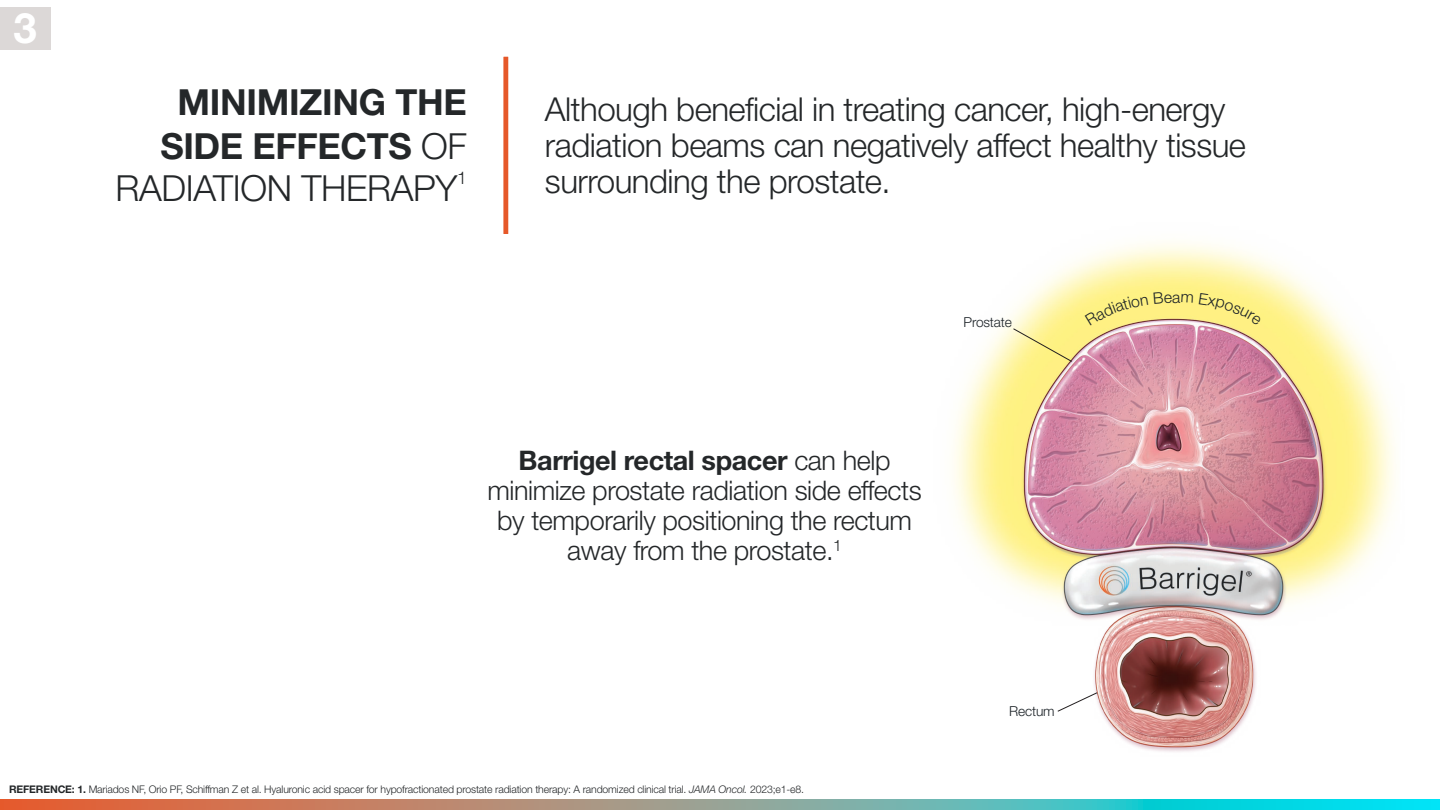
<style>
.page{position:relative;width:1440px;height:810px;background:#fff}
.page>*{position:absolute;margin:0;border:0;box-sizing:border-box;transform-origin:0 0}
.t1{font:700 42px "Helvetica Neue LT Std";color:#fff}
.t2{font:700 36px/42.8px "Helvetica Neue LT Std";letter-spacing:-.01em;color:#242729;text-align:right}
.t3{font:300 33px/36px "Helvetica Neue LT Std";letter-spacing:-.015em;color:#242729}
.t4{font:300 27px/30px "Helvetica Neue LT Std";letter-spacing:-.015em;color:#242729;text-align:center}
.t5{font:300 17.55px "Helvetica Neue LT Std";color:#242729}
.t6{font:300 15.75px "Helvetica Neue LT Std";color:#1c2227}
.t7{font:300 13.65px "Helvetica Neue LT Std";letter-spacing:-.01em;color:#1c2227}
.t8{font:300 10.5px "Helvetica Neue LT Std";letter-spacing:-.015em;color:#242729}
.s1{font-weight:300}
.s2{font-weight:700}
.s3{font-style:italic}
</style>
<div class="page">
<svg style="left:0;top:800px;width:837px;height:10px;background:#bc856a"></svg>
<div style="left:0;top:7px;width:51px;height:43px;background:#dcd8d7"></div>
<hr style="left:504px;top:57px;width:4px;height:177px;background:#e65829">
<img style="left:837px;top:243px;width:603px;height:567px">
<svg style="left:1057px;top:692px;width:40px;height:20px"></svg>
<svg style="left:1013px;top:328px;width:59px;height:34px;background:#f6eb8e"></svg>
<svg style="left:1085px;top:292px;width:87px;height:33px;background:#fbec87"></svg>
<svg style="left:1181px;top:294px;width:12px;height:9px"></svg>
<svg style="left:1199px;top:293px;width:62px;height:32px;background:#fcee84"></svg>
<p class="t1" style="left:14px;top:2px;width:25px">3</p>
<p class="t2" style="left:115px;top:80px;width:353px">MINIMIZING THE<br>SIDE EFFECTS <span class="s1">OF<br>RADIATION THERAPY</span></p>
<p class="t5" style="left:457px;top:167px;width:11px">1</p>
<p class="t3" style="left:545px;top:91px;width:702px">Although beneficial in treating cancer, high-energy radiation beams can negatively affect healthy tissue surrounding the prostate.</p>
<p class="t7" style="left:963px;top:313px;width:50px">Prostate</p>
<h3 class="t6" style="left:1172px;top:287px;width:10px">a</h3>
<p class="t4" style="left:487px;top:445px;width:436px"><span class="s2">Barrigel rectal spacer</span> can help minimize prostate radiation side effects by temporarily positioning the rectum away from the prostate.<sup>1</sup></p>
<p class="t7" style="left:1009px;top:703px;width:47px">Rectum</p>
<p class="t8" style="left:9px;top:783px;width:796px"><span class="s2">REFERENCE: 1.</span> Mariados NF, Orio PF, Schiffman Z et al. Hyaluronic acid spacer for hypofractionated prostate radiation therapy: A randomized clinical trial. <span class="s3">JAMA Oncol.</span> 2023;e1-e8.</p>
</div>
